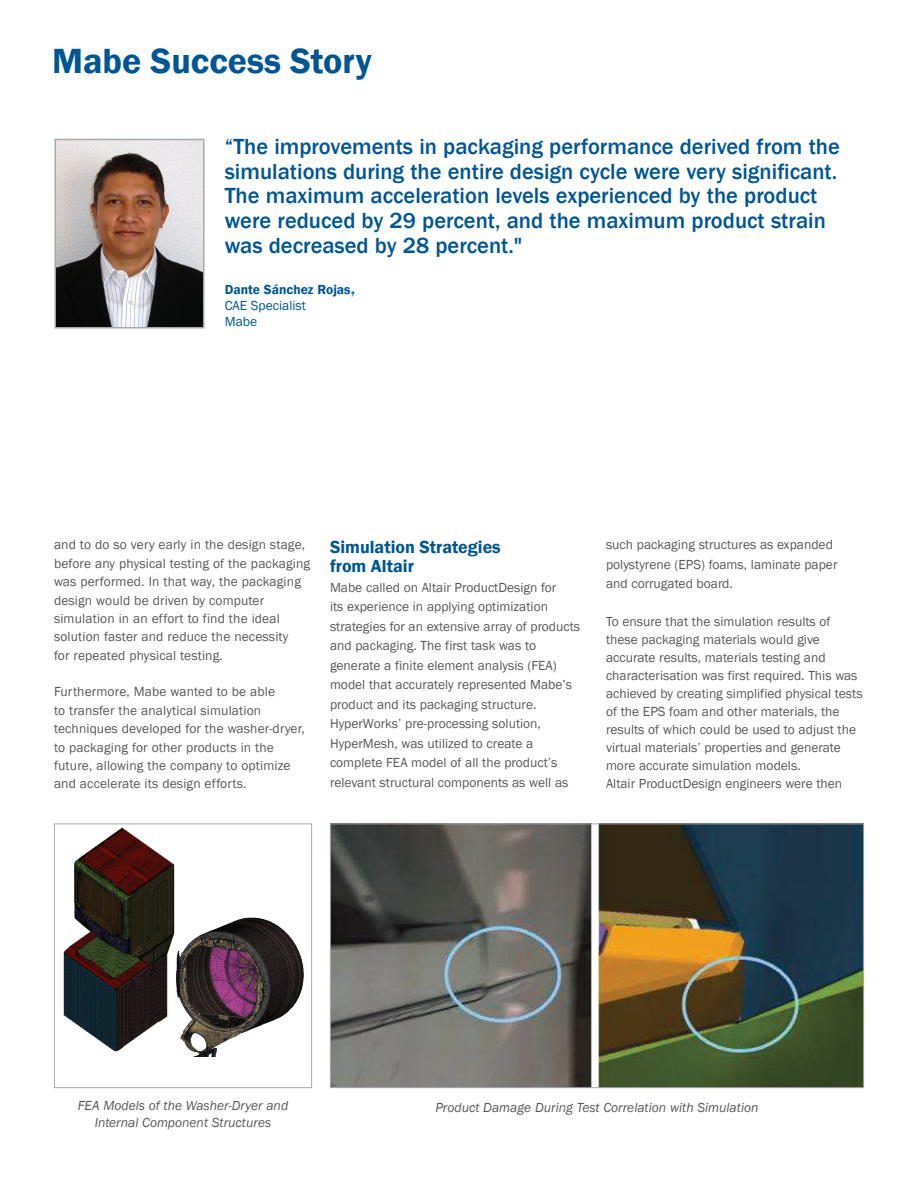
<style>
.page{position:relative;width:918px;height:1188px;background:#fff}
.page>*{position:absolute;margin:0;border:0;box-sizing:border-box;transform-origin:0 0}
.t1{font:600 36px "Franklin Gothic";color:#005595}
.body{font:500 22.5px/24.8px "Franklin Gothic";color:#005595}
.Subhead_II{font:600 18px "Franklin Gothic";color:#005595}
.body-2{font:13.5px/19.5px "Franklin Gothic";color:#57585a}
.body-3{font:italic 13.5px/16.5px "Franklin Gothic";color:#57585a;text-align:center}
.body-4{font:600 13.5px "Franklin Gothic";color:#005595}
.body-5{font:13.5px "Franklin Gothic";color:#005595}
.s1{font-size:16.5px;color:#216ba6}
</style>
<div class="page">
<img style="left:332px;top:826px;width:530px;height:260px">
<div style="left:330px;top:824px;width:534px;height:264px;border:1px solid #a8a9ad"></div>
<img style="left:57px;top:823px;width:124px;height:229px">
<img style="left:172px;top:916px;width:132px;height:140px">
<img style="left:57px;top:142px;width:145px;height:183px">
<div style="left:54px;top:139px;width:151px;height:189px;border:2px solid #a8a9ad"></div>
<div style="left:54px;top:824px;width:258px;height:264px;border:1px solid #a8a9ad"></div>
<p class="t1" style="left:52px;top:39px;width:321px">Mabe Success Story</p>
<p class="body" style="left:225px;top:134px;width:617px">“The improvements in packaging performance derived from the simulations during the entire design cycle were very significant.</p>
<p class="body" style="left:225px;top:184px;width:594px">The maximum acceleration levels experienced by the product</p>
<p class="body" style="left:225px;top:208px;width:603px">were reduced by 29 percent, and the maximum product strain</p>
<p class="body" style="left:225px;top:233px;width:299px">was decreased by 28 percent."</p>
<p class="body-4" style="left:225px;top:281px;width:132px">Dante Sánchez Rojas<span class="s1">,</span></p>
<p class="body-5" style="left:225px;top:297px;width:83px">CAE Specialist</p>
<p class="body-5" style="left:225px;top:313px;width:34px">Mabe</p>
<p class="body-2" style="left:54px;top:536px;width:258px;line-height:18.3px">and to do so very early in the design stage, before any physical testing of the packaging was performed. In that way, the packaging design would be driven by computer simulation in an effort to find the ideal solution faster and reduce the necessity</p>
<p class="body-2" style="left:54px;top:646px;width:170px">for repeated physical testing.</p>
<p class="body-2" style="left:54px;top:683px;width:252px;line-height:18.3px">Furthermore, Mabe wanted to be able<br>to transfer the analytical simulation techniques developed for the washer-dryer, to packaging for other products in the future, allowing the company to optimize and accelerate its design efforts.</p>
<p class="Subhead_II" style="left:330px;top:536px;width:172px">Simulation Strategies</p>
<p class="Subhead_II" style="left:330px;top:555px;width:85px">from Altair</p>
<p class="body-2" style="left:330px;top:578px;width:252px">Mabe called on Altair ProductDesign for<br>its experience in applying optimization strategies for an extensive array of products and packaging. The first task was to generate a finite element analysis (FEA) model that accurately represented Mabe’s product and its packaging structure.<br>HyperWorks’ pre-processing solution, HyperMesh, was utilized to create a complete FEA model of all the product’s relevant structural components as well as</p>
<p class="body-2" style="left:606px;top:535px;width:233px">such packaging structures as expanded polystyrene (EPS) foams, laminate paper</p>
<p class="body-2" style="left:606px;top:574px;width:128px">and corrugated board.</p>
<p class="body-2" style="left:606px;top:613px;width:258px;line-height:18px">To ensure that the simulation results of these packaging materials would give accurate results, materials testing and characterisation was first required. This was achieved by creating simplified physical tests of the EPS foam and other materials, the results of which could be used to adjust the virtual materials’ properties and generate more accurate simulation models.</p>
<p class="body-2" style="left:606px;top:774px;width:238px">Altair ProductDesign engineers were then</p>
<p class="body-3" style="left:78px;top:1098px;width:212px">FEA Models of the Washer-Dryer and<br>Internal Component Structures</p>
<p class="body-3" style="left:435px;top:1099px;width:325px">Product Damage During Test Correlation with Simulation</p>
</div>
